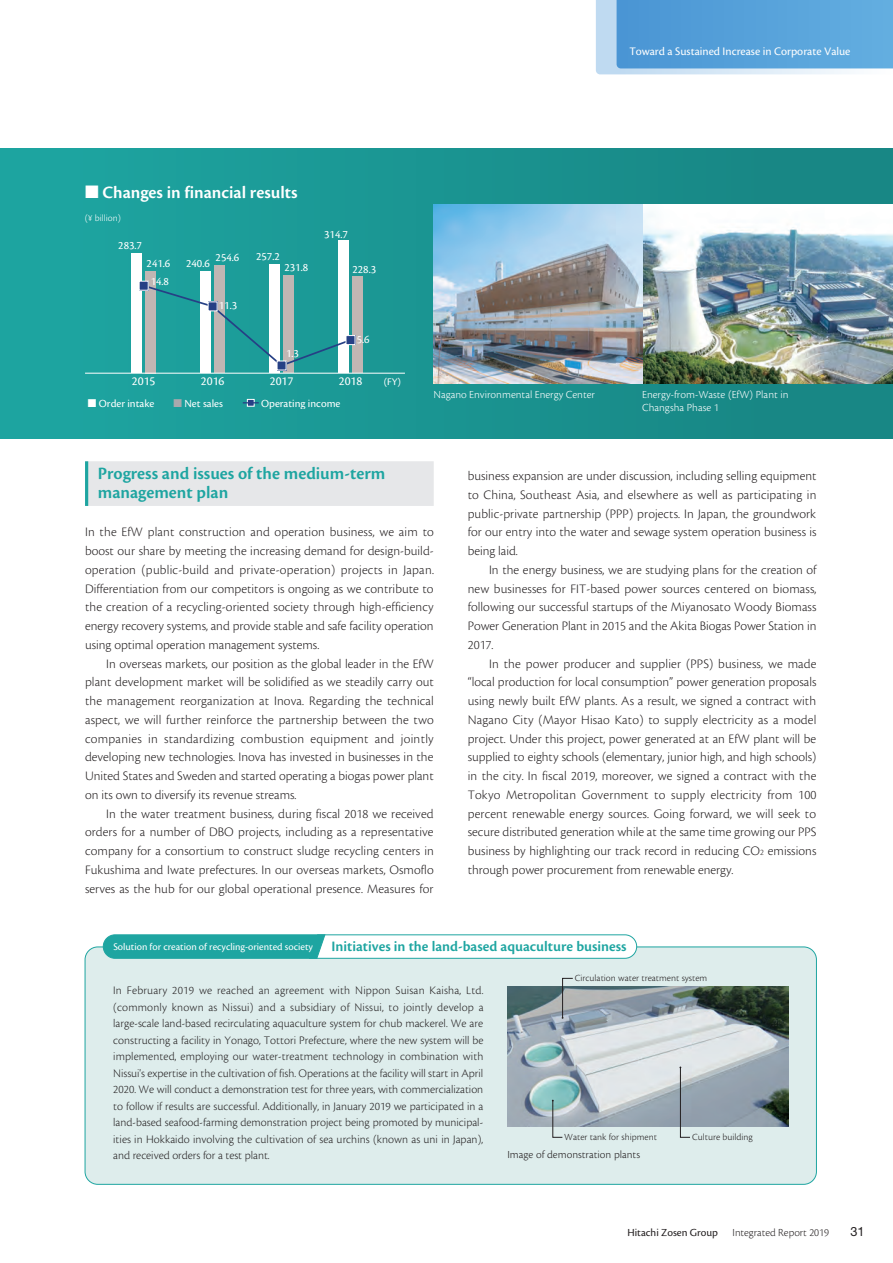
<style>
.page{position:relative;width:893px;height:1263px;background:#fff}
.page>*{position:absolute;margin:0;border:0;box-sizing:border-box;transform-origin:0 0}
.e_小見出し_事業{font:600 18px/19.5px "Cronos Pro";color:#1ea5a1}
.e_チャートタイトル{font:600 18px "Cronos Pro";color:#fff}
.e_チャートタイトル-2{font:600 15px "Cronos Pro";color:#1ea5a1}
.e_本文19{font:300 13.5px/18.8px "Cronos Pro";color:#231f20;text-align:justify}
.t1{font:12.75px "Cronos Pro";color:#fff}
.t2{font:12.75px "Helvetica Neue LT Std";color:#231f20}
.e_本文19-2{font:300 12px/16.5px "Cronos Pro";color:#231f20;text-align:justify}
.t3{font:12px "Cronos Pro";color:#fff}
.t4{font:11.7px "Cronos Pro";color:#fff}
.e_キャプション{font:11.25px/12.8px "Cronos Pro Lt Capt";color:#fff}
.t5{font:11.25px "Cronos Pro";color:#fff}
.e_キャプション-2{font:11.25px "Cronos Pro Lt Capt";color:#231f20}
.t6{font:300 11.25px "Cronos Pro";color:#231f20}
.t7{font:11.25px "Cronos Pro";color:#231f20}
.e_チャートタイトル-3{font:10.5px "Cronos Pro";color:#fff}
.e_キャプション-3{font:9.75px "Cronos Pro Lt Capt";color:#231f20}
.t8{font:9.75px "Cronos Pro Lt Capt";color:#fff}
.s1{color:#a8a9ad}
.s2{font-size:8.7px}
</style>
<div class="page">
<div style="left:0;top:149px;width:893px;height:290px;background:linear-gradient(to right,#1ea6a2,#198381)"></div>
<div style="left:85px;top:947px;width:731px;height:237px;background:#deedec;border-radius:13px"></div>
<div style="left:85px;top:461px;width:349px;height:45px;background:#e6e7e9"></div>
<hr style="left:85px;top:461px;width:3px;height:45px;background:#1ea5a1">
<div style="left:145px;top:271px;width:11px;height:102px;background:#c0b6b3"></div>
<div style="left:214px;top:266px;width:11px;height:107px;background:#c0b6b3"></div>
<div style="left:283px;top:275px;width:11px;height:98px;background:#c0b6b3"></div>
<div style="left:352px;top:277px;width:11px;height:96px;background:#c0b6b3"></div>
<div style="left:132px;top:253px;width:10px;height:120px;background:#fff"></div>
<div style="left:201px;top:272px;width:10px;height:101px;background:#fff"></div>
<div style="left:269px;top:265px;width:11px;height:108px;background:#fff"></div>
<div style="left:338px;top:240px;width:11px;height:133px;background:#fff"></div>
<div style="left:247px;top:399px;width:7px;height:7px;background:#264085"></div>
<div style="left:247px;top:399px;width:8px;height:8px;border:1px solid #fff"></div>
<svg style="left:243px;top:402px;width:16px;height:1px"></svg>
<svg style="left:142px;top:284px;width:210px;height:84px"></svg>
<div style="left:139px;top:281px;width:9px;height:9px;background:#264085"></div>
<div style="left:208px;top:302px;width:9px;height:9px;background:#264085"></div>
<div style="left:277px;top:361px;width:9px;height:9px;background:#264085"></div>
<div style="left:346px;top:336px;width:9px;height:9px;background:#264085"></div>
<div style="left:346px;top:335px;width:9px;height:10px;border:1px solid #fff"></div>
<hr style="left:85px;top:373px;width:320px;height:1px;background:#fff">
<img style="left:507px;top:987px;width:282px;height:140px">
<svg style="left:562px;top:978px;width:11px;height:41px"></svg>
<svg style="left:552px;top:1100px;width:11px;height:38px"></svg>
<svg style="left:679px;top:1066px;width:11px;height:72px"></svg>
<svg style="left:103px;top:934px;width:534px;height:25px"></svg>
<img style="left:642px;top:205px;width:251px;height:178px">
<img style="left:433px;top:205px;width:209px;height:178px">
<svg style="left:596px;top:0;width:297px;height:74px;background:#67aadd"></svg>
<p class="t3" style="left:629px;top:45px;width:223px">Toward a Sustained Increase in Corporate Value</p>
<p class="e_チャートタイトル" style="left:85px;top:182px;width:214px">■ Changes in financial results</p>
<p class="t8" style="left:85px;top:213px;width:38px">(¥ billion)</p>
<p class="t4" style="left:118px;top:239px;width:25px">283.7</p>
<p class="t4" style="left:147px;top:257px;width:25px">241.6</p>
<p class="t4" style="left:151px;top:274px;width:20px">14.8</p>
<p class="t4" style="left:216px;top:251px;width:25px">254.6</p>
<p class="t4" style="left:186px;top:257px;width:25px">240.6</p>
<p class="t4" style="left:219px;top:299px;width:20px">11.3</p>
<p class="t4" style="left:256px;top:250px;width:25px">257.2</p>
<p class="t4" style="left:284px;top:261px;width:25px">231.8</p>
<p class="t4" style="left:324px;top:227px;width:25px">314.7</p>
<p class="t4" style="left:352px;top:263px;width:25px">228.3</p>
<p class="t4" style="left:286px;top:346px;width:14px">1.3</p>
<p class="t4" style="left:357px;top:333px;width:14px">5.6</p>
<p class="t1" style="left:132px;top:373px;width:25px">2015</p>
<p class="t1" style="left:201px;top:373px;width:25px">2016</p>
<p class="t1" style="left:270px;top:373px;width:25px">2017</p>
<p class="t1" style="left:339px;top:373px;width:25px">2018</p>
<p class="e_チャートタイトル-3" style="left:384px;top:375px;width:19px">(FY)</p>
<p class="t5" style="left:88px;top:397px;width:68px">■ Order intake</p>
<p class="t5" style="left:173px;top:397px;width:51px"><span class="s1">■</span> Net sales</p>
<p class="t5" style="left:261px;top:397px;width:81px">Operating income</p>
<p class="e_キャプション" style="left:433px;top:388px;width:163px">Nagano Environmental Energy Center</p>
<p class="e_キャプション" style="left:642px;top:388px;width:148px">Energy-from-Waste (EfW) Plant in<br>Changsha Phase 1</p>
<p class="e_小見出し_事業" style="left:98px;top:464px;width:289px">Progress and issues of the medium-term management plan</p>
<p class="e_本文19" style="left:85px;top:523px;width:350px">In the EfW plant construction and operation business, we aim to boost our share by meeting the increasing demand for design-build&shy;operation (public-build and private-operation) projects in Japan.<br>Differentiation from our competitors is ongoing as we contribute to the creation of a recycling-oriented society through high-efficiency energy recovery systems, and provide stable and safe facility operation using optimal operation management systems.</p>
<p class="e_本文19" style="left:85px;top:654px;width:350px;text-indent:21px">In overseas markets, our position as the global leader in the EfW plant development market will be solidified as we steadily carry out the management reorganization at Inova. Regarding the technical aspect, we will further reinforce the partnership between the two companies in standardizing combustion equipment and jointly developing new technologies. Inova has invested in businesses in the United States and Sweden and started operating a biogas power plant on its own to diversify its revenue streams.</p>
<p class="e_本文19" style="left:85px;top:804px;width:350px;text-indent:21px">In the water treatment business, during fiscal 2018 we received orders for a number of DBO projects, including as a representative company for a consortium to construct sludge recycling centers in Fukushima and Iwate prefectures. In our overseas markets, Osmoflo serves as the hub for our global operational presence. Measures for</p>
<p class="e_本文19" style="left:468px;top:466px;width:350px">business expansion are under discussion, including selling equipment to China, Southeast Asia, and elsewhere as well as participating in public-private partnership (PPP) projects. In Japan, the groundwork for our entry into the water and sewage system operation business is being laid.</p>
<p class="e_本文19" style="left:468px;top:560px;width:350px;text-indent:21px">In the energy business, we are studying plans for the creation of new businesses for FIT-based power sources centered on biomass, following our successful startups of the Miyanosato Woody Biomass Power Generation Plant in 2015 and the Akita Biogas Power Station in 2017.</p>
<p class="e_本文19" style="left:468px;top:654px;width:350px;text-indent:21px">In the power producer and supplier (PPS) business, we made “local production for local consumption” power generation proposals using newly built EfW plants. As a result, we signed a contract with Nagano City (Mayor Hisao Kato) to supply electricity as a model project. Under this project, power generated at an EfW plant will be supplied to eighty schools (elementary, junior high, and high schools) in the city. In fiscal 2019, moreover, we signed a contract with the Tokyo Metropolitan Government to supply electricity from 100 percent renewable energy sources. Going forward, we will seek to secure distributed generation while at the same time growing our PPS business by highlighting our track record in reducing CO<span class="s2">2</span> emissions through power procurement from renewable energy.</p>
<p class="e_チャートタイトル-3" style="left:113px;top:940px;width:201px">Solution for creation of recycling-oriented society</p>
<p class="e_チャートタイトル-2" style="left:331px;top:937px;width:297px">Initiatives in the land-based aquaculture business</p>
<p class="e_本文19-2" style="left:113px;top:982px;width:372px">In February 2019 we reached an agreement with Nippon Suisan Kaisha, Ltd. (commonly known as Nissui) and a subsidiary of Nissui, to jointly develop a large-scale land-based recirculating aquaculture system for chub mackerel. We are constructing a facility in Yonago, Tottori Prefecture, where the new system will be implemented, employing our water-treatment technology in combination with Nissui's expertise in the cultivation of fish. Operations at the facility will start in April 2020. We will conduct a demonstration test for three years, with commercialization to follow if results are successful. Additionally, in January 2019 we participated in a land-based seafood-farming demonstration project being promoted by municipal&shy;ities in Hokkaido involving the cultivation of sea urchins (known as uni in Japan), and received orders for a test plant.</p>
<p class="e_キャプション-3" style="left:575px;top:972px;width:134px">Circulation water treatment system</p>
<p class="e_キャプション-3" style="left:564px;top:1132px;width:94px">Water tank for shipment</p>
<p class="e_キャプション-3" style="left:692px;top:1132px;width:62px">Culture building</p>
<p class="e_キャプション-2" style="left:507px;top:1148px;width:134px">Image of demonstration plants</p>
<p class="t7" style="left:627px;top:1226px;width:92px">Hitachi Zosen Group</p>
<p class="t6" style="left:733px;top:1226px;width:98px">Integrated Report 2019</p>
<p class="t2" style="left:850px;top:1224px;width:16px">31</p>
</div>
